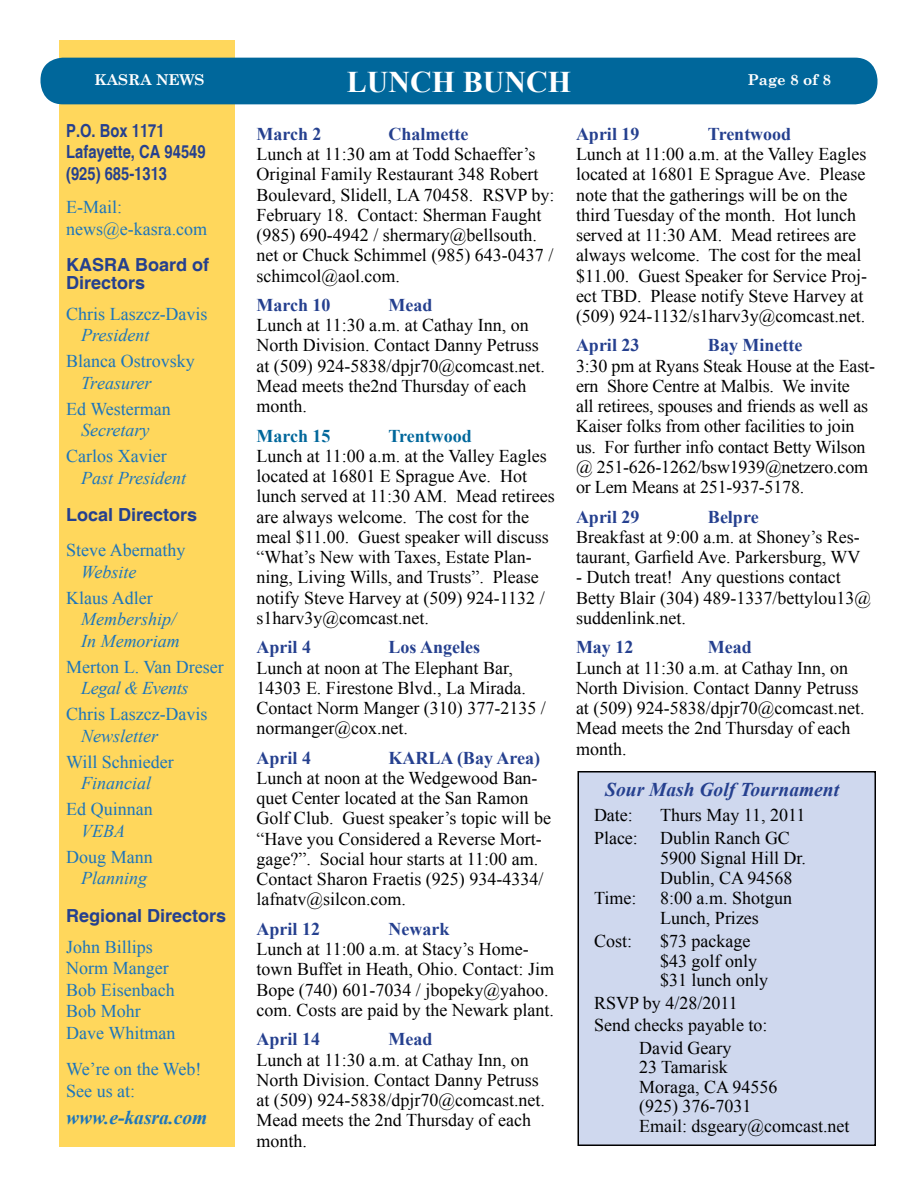
<style>
.page{position:relative;width:918px;height:1188px;background:#fff}
.page>*{position:absolute;margin:0;border:0;box-sizing:border-box;transform-origin:0 0}
.t1{font:700 30px "Times New Roman";color:#fff}
.t2{font:italic 700 19.5px "Times New Roman";color:#25408f}
.t3{font:italic 700 19.5px "Times New Roman";color:#1c75bc}
.t4{font:18px/20.2px "Times New Roman";color:#000}
.t5{font:18px/21.6px "Times New Roman";color:#1c75bc}
.t6{font:700 18px "Times New Roman";color:#25408f}
.t7{font:italic 18px/21.6px "Times New Roman";color:#1c75bc}
.t8{font:700 18px/18px "Helvetica";color:#25408f}
.t9{font:700 condensed 18px/21.6px "Helvetica";color:#25408f}
.t10{font:700 18px "Times New Roman";color:#00679b}
.t11{font:italic 18px "Times New Roman";letter-spacing:-.02em;color:#1c75bc}
.t12{font:700 15px "Century Schoolbook";color:#fff}
</style>
<div class="page">
<div style="left:59px;top:40px;width:175px;height:1108px;background:#ffd75c"></div>
<div style="left:40px;top:58px;width:838px;height:46px;background:#00679b;border-radius:22px"></div>
<div style="left:578px;top:772px;width:297px;height:373px;background:#cfd8ee"></div>
<div style="left:578px;top:771px;width:298px;height:375px;border:2px solid #000"></div>
<p class="t12" style="left:94px;top:68px;width:112px">KASRA NEWS</p>
<h1 class="t1" style="left:347px;top:61px;width:226px">LUNCH BUNCH</h1>
<p class="t12" style="left:748px;top:68px;width:85px">Page 8 of 8</p>
<p class="t9" style="left:66px;top:120px;width:141px">P.O. Box 1171<br>Lafayette, CA 94549 (925) 685-1313</p>
<p class="t5" style="left:66px;top:196px;width:143px">E-Mail: news@e-kasra.com</p>
<p class="t8" style="left:66px;top:256px;width:144px">KASRA Board of<br>Directors</p>
<p class="t5" style="left:66px;top:302px;width:143px">Chris Laszcz-Davis</p>
<p class="t7" style="left:81px;top:324px;width:70px">President</p>
<p class="t5" style="left:66px;top:350px;width:130px">Blanca Ostrovsky</p>
<p class="t7" style="left:81px;top:371px;width:72px">Treasurer</p>
<p class="t5" style="left:66px;top:397px;width:106px">Ed Westerman</p>
<p class="t7" style="left:81px;top:419px;width:70px">Secretary</p>
<p class="t5" style="left:66px;top:445px;width:102px">Carlos Xavier</p>
<p class="t7" style="left:81px;top:466px;width:106px">Past President</p>
<p class="t8" style="left:66px;top:507px;width:133px">Local Directors</p>
<p class="t5" style="left:66px;top:539px;width:121px">Steve Abernathy</p>
<p class="t7" style="left:81px;top:560px;width:57px">Website</p>
<p class="t5" style="left:66px;top:587px;width:88px">Klaus Adler</p>
<p class="t7" style="left:81px;top:608px;width:100px">Membership/<br>In Memoriam</p>
<p class="t5" style="left:66px;top:656px;width:159px">Merton L. Van Dreser</p>
<p class="t11" style="left:81px;top:676px;width:109px">Legal &amp; Events</p>
<p class="t5" style="left:66px;top:703px;width:143px">Chris Laszcz-Davis</p>
<p class="t7" style="left:81px;top:725px;width:79px">Newsletter</p>
<p class="t5" style="left:66px;top:751px;width:109px">Will Schnieder</p>
<p class="t7" style="left:81px;top:772px;width:72px">Financial</p>
<p class="t5" style="left:66px;top:798px;width:88px">Ed Quinnan</p>
<p class="t7" style="left:81px;top:820px;width:45px">VEBA</p>
<p class="t5" style="left:66px;top:846px;width:88px">Doug Mann</p>
<p class="t7" style="left:81px;top:867px;width:68px">Planning</p>
<p class="t8" style="left:66px;top:907px;width:162px">Regional Directors</p>
<p class="t5" style="left:66px;top:935px;width:111px">John Billips<br>Norm Manger<br>Bob Eisenbach<br>Bob Mohr<br>Dave Whitman</p>
<p class="t5" style="left:66px;top:1058px;width:137px">We’re on the Web!<br>See us at:</p>
<p class="t3" style="left:66px;top:1103px;width:143px">www.e-kasra.com</p>
<p class="t6" style="left:576px;top:121px;width:65px">April 19</p>
<p class="t6" style="left:708px;top:121px;width:85px">Trentwood</p>
<p class="t4" style="left:576px;top:144px;width:293px">Lunch at 11:00 a.m. at the Valley Eagles located at 16801 E Sprague Ave. Please note that the gatherings will be on the third Tuesday of the month. Hot lunch served at 11:30 AM. Mead retirees are always welcome. The cost for the meal $11.00. Guest Speaker for Service Proj&shy;ect TBD. Please notify Steve Harvey at (509) 924-1132/s1harv3y@comcast.net.</p>
<p class="t6" style="left:576px;top:333px;width:65px">April 23</p>
<p class="t6" style="left:708px;top:333px;width:96px">Bay Minette</p>
<p class="t4" style="left:576px;top:355px;width:301px">3:30 pm at Ryans Steak House at the East&shy;ern Shore Centre at Malbis. We invite<br>all retirees, spouses and friends as well as Kaiser folks from other facilities to join us. For further info contact Betty Wilson @ 251-626-1262/bsw1939@netzero.com or Lem Means at 251-937-5178.</p>
<p class="t6" style="left:576px;top:504px;width:65px">April 29</p>
<p class="t6" style="left:708px;top:504px;width:52px">Belpre</p>
<p class="t4" style="left:576px;top:526px;width:286px">Breakfast at 9:00 a.m. at Shoney’s Res&shy;taurant, Garfield Ave. Parkersburg, WV</p>
<p class="t4" style="left:576px;top:567px;width:297px">- Dutch treat! Any questions contact<br>Betty Blair (304) 489-1337/bettylou13@ suddenlink.net.</p>
<p class="t6" style="left:576px;top:635px;width:59px">May 12</p>
<p class="t6" style="left:708px;top:635px;width:45px">Mead</p>
<p class="t4" style="left:576px;top:657px;width:290px">Lunch at 11:30 a.m. at Cathay Inn, on<br>North Division. Contact Danny Petruss at (509) 924-5838/dpjr70@comcast.net.<br>Mead meets the 2nd Thursday of each month.</p>
<p class="t2" style="left:605px;top:776px;width:235px">Sour Mash Golf Tournament</p>
<p class="t4" style="left:594px;top:805px;width:40px">Date:</p>
<p class="t6" style="left:256px;top:121px;width:67px">March 2</p>
<p class="t6" style="left:388px;top:121px;width:81px">Chalmette</p>
<p class="t4" style="left:256px;top:144px;width:299px">Lunch at 11:30 am at Todd Schaeffer’s Original Family Restaurant 348 Robert Boulevard, Slidell, LA 70458. RSVP by:<br>February 18. Contact: Sherman Faught (985) 690-4942 / shermary@bellsouth. net or Chuck Schimmel (985) 643-0437 / schimcol@aol.com.</p>
<p class="t6" style="left:256px;top:292px;width:76px">March 10</p>
<p class="t6" style="left:388px;top:292px;width:45px">Mead</p>
<p class="t4" style="left:256px;top:315px;width:290px">Lunch at 11:30 a.m. at Cathay Inn, on<br>North Division. Contact Danny Petruss at (509) 924-5838/dpjr70@comcast.net.<br>Mead meets the2nd Thursday of each month.</p>
<p class="t10" style="left:256px;top:423px;width:76px">March 15</p>
<p class="t10" style="left:388px;top:423px;width:85px">Trentwood</p>
<p class="t4" style="left:256px;top:445px;width:300px">Lunch at 11:00 a.m. at the Valley Eagles located at 16801 E Sprague Ave. Hot lunch served at 11:30 AM. Mead retirees are always welcome. The cost for the meal $11.00. Guest speaker will discuss “What’s New with Taxes, Estate Plan&shy;ning, Living Wills, and Trusts”. Please notify Steve Harvey at (509) 924-1132 / s1harv3y@comcast.net.</p>
<p class="t6" style="left:256px;top:635px;width:56px">April 4</p>
<p class="t6" style="left:388px;top:635px;width:93px">Los Angeles</p>
<p class="t4" style="left:256px;top:657px;width:291px">Lunch at noon at The Elephant Bar,<br>14303 E. Firestone Blvd., La Mirada.<br>Contact Norm Manger (310) 377-2135 / normanger@cox.net.</p>
<p class="t6" style="left:256px;top:745px;width:56px">April 4</p>
<p class="t6" style="left:388px;top:745px;width:153px">KARLA (Bay Area)</p>
<p class="t4" style="left:256px;top:768px;width:296px">Lunch at noon at the Wedgewood Ban&shy;quet Center located at the San Ramon Golf Club. Guest speaker’s topic will be “Have you Considered a Reverse Mort&shy;gage?”. Social hour starts at 11:00 am.<br>Contact Sharon Fraetis (925) 934-4334/ lafnatv@silcon.com.</p>
<p class="t6" style="left:256px;top:916px;width:65px">April 12</p>
<p class="t6" style="left:388px;top:916px;width:62px">Newark</p>
<p class="t4" style="left:256px;top:939px;width:299px">Lunch at 11:00 a.m. at Stacy’s Home&shy;town Buffet in Heath, Ohio. Contact: Jim Bope (740) 601-7034 / jbopeky@yahoo. com. Costs are paid by the Newark plant.</p>
<p class="t6" style="left:256px;top:1027px;width:65px">April 14</p>
<p class="t6" style="left:388px;top:1027px;width:45px">Mead</p>
<p class="t4" style="left:256px;top:1049px;width:290px">Lunch at 11:30 a.m. at Cathay Inn, on<br>North Division. Contact Danny Petruss at (509) 924-5838/dpjr70@comcast.net.<br>Mead meets the 2nd Thursday of each month.</p>
<p class="t4" style="left:594px;top:804px;width:213px;line-height:22.5px;text-indent:66px">Thurs May 11, 2011<br>Place: Dublin Ranch GC</p>
<p class="t4" style="left:660px;top:848px;width:147px;line-height:19.5px">5900 Signal Hill Dr.<br>Dublin, CA 94568</p>
<p class="t4" style="left:594px;top:887px;width:44px">Time:</p>
<p class="t4" style="left:660px;top:887px;width:134px">8:00 a.m. Shotgun<br>Lunch, Prizes</p>
<p class="t4" style="left:594px;top:930px;width:40px">Cost:</p>
<p class="t4" style="left:660px;top:930px;width:109px;line-height:19.8px">$73 package $43 golf only $31 lunch only</p>
<p class="t4" style="left:594px;top:992px;width:145px">RSVP by 4/28/2011</p>
<p class="t4" style="left:594px;top:1015px;width:175px">Send checks payable to:</p>
<p class="t4" style="left:639px;top:1037px;width:94px">David Geary</p>
<p class="t4" style="left:639px;top:1057px;width:212px;line-height:19.5px">23 Tamarisk<br>Moraga, CA 94556<br>(925) 376-7031<br>Email: dsgeary@comcast.net</p>
</div>
